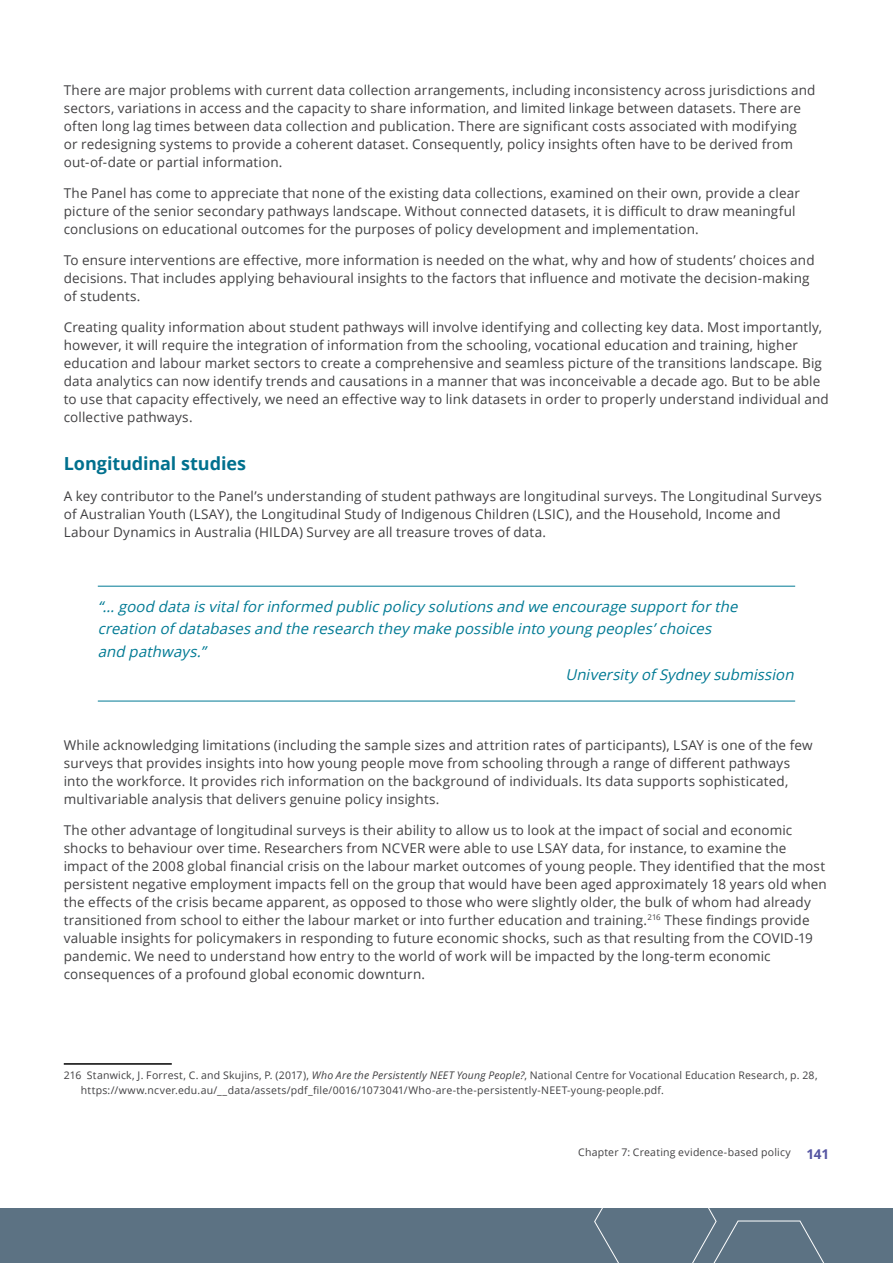
<style>
.page{position:relative;width:893px;height:1263px;background:#fff}
.page>*{position:absolute;margin:0;border:0;box-sizing:border-box;transform-origin:0 0}
.Heading_2{font:700 18px "Open Sans";letter-spacing:-.005em;color:#00708e}
.Pull_Quote{font:italic 15px "Open Sans";color:#007a94}
.Text{font:13.5px/18px "Open Sans";letter-spacing:.01em;color:#414042}
.Footnote{font:10.5px/15px "Open Sans";letter-spacing:.02em;color:#414042}
.s1{font-style:italic}
.s2{font-weight:700;font-size:13.5px;color:#5656a2}
</style>
<div class="page">
<div style="left:0;top:1208px;width:893px;height:55px;background:#5c7283"></div>
<svg style="left:594px;top:1208px;width:230px;height:55px"></svg>
<hr style="left:98px;top:586px;width:697px;height:1px;background:#007a94">
<hr style="left:98px;top:701px;width:697px;height:1px;background:#007a94">
<hr style="left:64px;top:1063px;width:108px;height:2px;background:#000">
<p class="Text" style="left:64px;top:81px;width:753px">There are major problems with current data collection arrangements, including inconsistency across jurisdictions and sectors, variations in access and the capacity to share information, and limited linkage between datasets. There are often long lag times between data collection and publication. There are significant costs associated with modifying<br>or redesigning systems to provide a coherent dataset. Consequently, policy insights often have to be derived from out-of-date or partial information.</p>
<p class="Text" style="left:64px;top:184px;width:738px">The Panel has come to appreciate that none of the existing data collections, examined on their own, provide a clear picture of the senior secondary pathways landscape. Without connected datasets, it is difficult to draw meaningful conclusions on educational outcomes for the purposes of policy development and implementation.</p>
<p class="Text" style="left:64px;top:251px;width:752px">To ensure interventions are effective, more information is needed on the what, why and how of students’ choices and decisions. That includes applying behavioural insights to the factors that influence and motivate the decision-making of students.</p>
<p class="Text" style="left:64px;top:317px;width:766px">Creating quality information about student pathways will involve identifying and collecting key data. Most importantly, however, it will require the integration of information from the schooling, vocational education and training, higher education and labour market sectors to create a comprehensive and seamless picture of the transitions landscape. Big data analytics can now identify trends and causations in a manner that was inconceivable a decade ago. But to be able to use that capacity effectively, we need an effective way to link datasets in order to properly understand individual and collective pathways.</p>
<h2 class="Heading_2" style="left:64px;top:451px;width:184px">Longitudinal studies</h2>
<p class="Text" style="left:64px;top:487px;width:760px">A key contributor to the Panel’s understanding of student pathways are longitudinal surveys. The Longitudinal Surveys of Australian Youth (LSAY), the Longitudinal Study of Indigenous Children (LSIC), and the Household, Income and<br>Labour Dynamics in Australia (HILDA) Survey are all treasure troves of data.</p>
<p class="Pull_Quote" style="left:98px;top:596px;width:645px">“… good data isvitalforinformed publicpolicy solutionsand we encourage supportforthe</p>
<p class="Pull_Quote" style="left:98px;top:619px;width:619px">creation ofdatabasesand the research they make possible into young peoples’choices</p>
<p class="Pull_Quote" style="left:98px;top:641px;width:114px">and pathways.”</p>
<p class="Pull_Quote" style="left:565px;top:664px;width:234px">University ofSydney submission</p>
<p class="Text" style="left:64px;top:736px;width:750px">While acknowledging limitations (including the sample sizes and attrition rates of participants), LSAY is one of the few surveys that provides insights into how young people move from schooling through a range of different pathways into the workforce. It provides rich information on the background of individuals. Its data supports sophisticated, multivariable analysis that delivers genuine policy insights.</p>
<p class="Text" style="left:64px;top:820px;width:765px">The other advantage of longitudinal surveys is their ability to allow us to look at the impact of social and economic shocks to behaviour over time. Researchers from NCVER were able to use LSAY data, for instance, to examine the impact of the 2008 global financial crisis on the labour market outcomes of young people. They identified that the most persistent negative employment impacts fell on the group that would have been aged approximately 18 years old when the effects of the crisis became apparent, as opposed to those who were slightly older, the bulk of whom had already transitioned from school to either the labour market or into further education and training.<sup>216</sup> These findings provide valuable insights for policymakers in responding to future economic shocks, such as that resulting from the COVID-19 pandemic. We need to understand how entry to the world of work will be impacted by the long-term economic consequences of a profound global economic downturn.</p>
<p class="Footnote" style="left:81px;top:1067px;width:738px;text-indent:-17px">216 Stanwick, J. Forrest, C. and Skujins, P. (2017), <span class="s1">Who Are the Persistently NEET Young People?</span>, National Centre for Vocational Education Research, p. 28, https://www.ncver.edu.au/__data/assets/pdf_file/0016/1073041/Who-are-the-persistently-NEET-young-people.pdf.</p>
<p class="Footnote" style="left:578px;top:1144px;width:253px">Chapter 7: Creating evidence-based policy <span class="s2">141</span></p>
</div>
